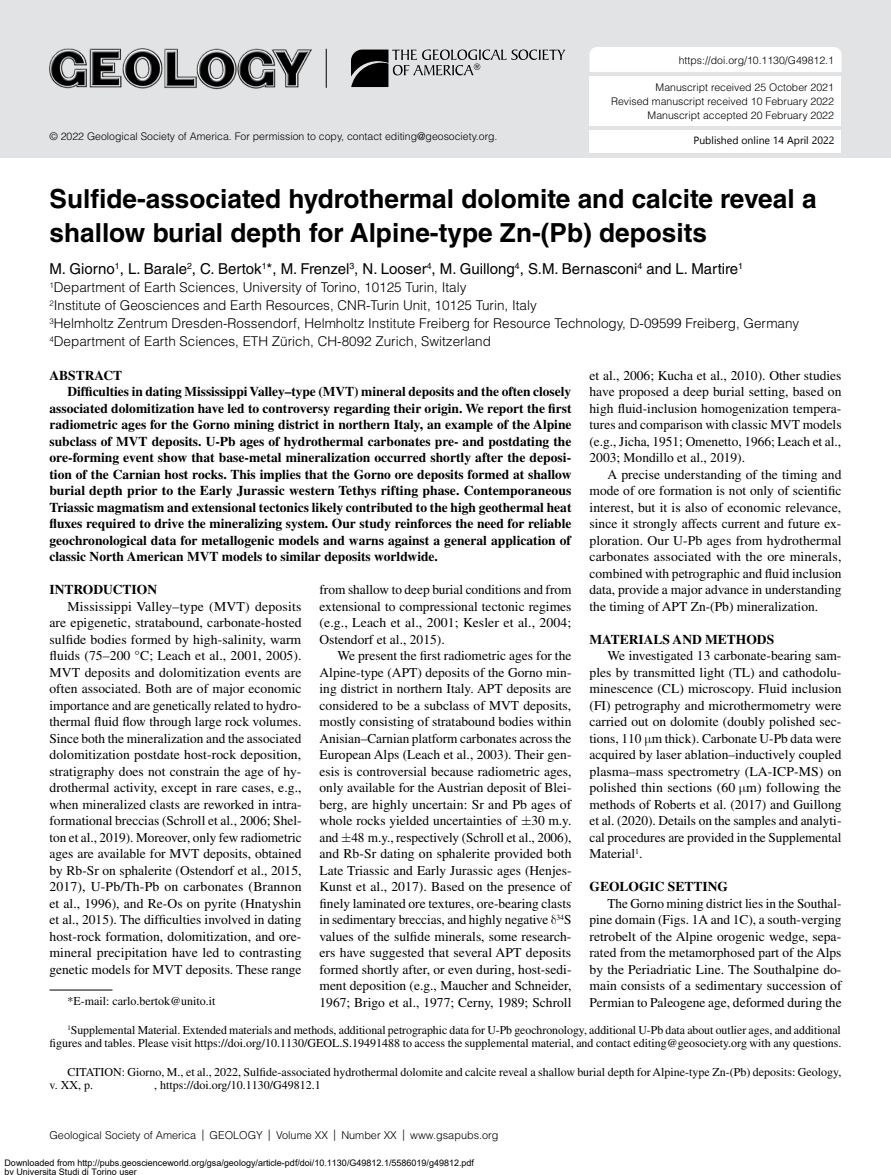
<style>
.page{position:relative;width:891px;height:1175px;background:#fff}
.page>*{position:absolute;margin:0;border:0;box-sizing:border-box;transform-origin:0 0}
.AT{font:700 26.25px/34.5px "Helvetica LT Std";color:#000}
.AU{font:15px "Helvetica LT Std";color:#000}
.T{font:13.5px/16.5px "Times LT Std";color:#000;text-align:justify}
.ABST{font:700 13.5px/16.5px "Times LT Std";color:#000;text-align:justify}
.AFF{font:300 13.5px "Helvetica LT Std";color:#000}
._1{font:700 13.5px "Times LT Std";color:#000}
.ABSH{font:700 13.5px "Times LT Std";color:#000}
.Tagline{font:12px/13.5px "Times LT Std";color:#000}
.FN{font:12px "Times LT Std";color:#000}
.t1{font:300 10.8px "Helvetica LT Std";color:#000}
.t2{font:300 10.5px/13.5px "Helvetica LT Std";color:#000;text-align:right}
.t3{font:10.5px "Gadugi";color:#000}
.t4{font:9px/9px "Arial";color:#000}
.s1{color:#fff}
.s2{font-size:11.25px}
</style>
<div class="page">
<div style="left:0;top:0;width:891px;height:158px;background:#e2e3e4"></div>
<hr style="left:326px;top:49px;width:1px;height:39px;background:#000">
<div style="left:590px;top:76px;width:252px;height:50px;background:#fff"></div>
<div style="left:590px;top:47px;width:252px;height:25px;background:#fff"></div>
<img style="left:49px;top:48px;width:263px;height:42px">
<svg style="left:351px;top:50px;width:214px;height:37px"></svg>
<div style="left:590px;top:130px;width:252px;height:23px;background:#fff"></div>
<hr style="left:50px;top:989px;width:62px;height:1px;background:#000">
<p class="t2" style="left:679px;top:54px;width:157px">https://doi.org/10.1130/G49812.1</p>
<p class="t2" style="left:50px;top:129px;width:450px">© 2022 Geological Society of America. For permission to copy, contact editing@geosociety.org.</p>
<p class="t2" style="left:611px;top:81px;width:224px">Manuscript received 25 October 2021<br>Revised manuscript received 10 February 2022<br>Manuscript accepted 20 February 2022</p>
<p class="t3" style="left:693px;top:134px;width:142px">Published online 14 April 2022</p>
<p class="AT" style="left:50px;top:181px;width:769px">Sulfide-associated hydrothermal dolomite and calcite reveal a shallow burial depth for Alpine-type Zn-(Pb) deposits</p>
<p class="AU" style="left:50px;top:260px;width:695px">M. Giorno<sup>1</sup>, L. Barale<sup>2</sup>, C. Bertok<sup>1</sup>*, M. Frenzel<sup>3</sup>, N. Looser<sup>4</sup>, M. Guillong<sup>4</sup>, S.M. Bernasconi<sup>4</sup> and L. Martire<sup>1</sup></p>
<p class="AFF" style="left:50px;top:279px;width:419px"><sup>1</sup>Department of Earth Sciences, University of Torino, 10125 Turin, Italy</p>
<p class="AFF" style="left:50px;top:297px;width:489px"><sup>2</sup>Institute of Geosciences and Earth Resources, CNR-Turin Unit, 10125 Turin, Italy</p>
<p class="AFF" style="left:50px;top:315px;width:751px"><sup>3</sup>Helmholtz Zentrum Dresden-Rossendorf, Helmholtz Institute Freiberg for Resource Technology, D-09599 Freiberg, Germany</p>
<p class="AFF" style="left:50px;top:333px;width:443px"><sup>4</sup>Department of Earth Sciences, ETH Zürich, CH-8092 Zurich, Switzerland</p>
<p class="ABSH" style="left:50px;top:367px;width:74px">ABSTRACT</p>
<p class="ABST" style="left:50px;top:383px;width:524px;text-indent:18px">Difficulties in dating Mississippi Valley–type (MVT) mineral deposits and the often closely associated dolomitization have led to controversy regarding their origin. We report the first radiometric ages for the Gorno mining district in northern Italy, an example of the Alpine subclass of MVT deposits. U-Pb ages of hydrothermal carbonates pre- and postdating the ore-forming event show that base-metal mineralization occurred shortly after the deposi&shy;tion of the Carnian host rocks. This implies that the Gorno ore deposits formed at shallow burial depth prior to the Early Jurassic western Tethys rifting phase. Contemporaneous Triassic magmatism and extensional tectonics likely contributed to the high geothermal heat fluxes required to drive the mineralizing system. Our study reinforces the need for reliable geochronological data for metallogenic models and warns against a general application of classic North American MVT models to similar deposits worldwide.</p>
<p class="_1" style="left:50px;top:581px;width:109px">INTRODUCTION</p>
<p class="T" style="left:50px;top:598px;width:254px;text-indent:18px">Mississippi Valley–type (MVT) deposits are epigenetic, stratabound, carbonate-hosted sulfide bodies formed by high-salinity, warm fluids (75–200 °C; Leach et al., 2001, 2005).<br>MVT deposits and dolomitization events are often associated. Both are of major economic importance and are genetically related to hydro&shy;thermal fluid flow through large rock volumes.<br>Since both the mineralization and the associated dolomitization postdate host-rock deposition, stratigraphy does not constrain the age of hy&shy;drothermal activity, except in rare cases, e.g., when mineralized clasts are reworked in intra&shy;formational breccias (Schroll et al., 2006; Shel&shy;ton et al., 2019). Moreover, only few radiometric ages are available for MVT deposits, obtained by Rb-Sr on sphalerite (Ostendorf et al., 2015, 2017), U-Pb/Th-Pb on carbonates (Brannon et al., 1996), and Re-Os on pyrite (Hnatyshin et al., 2015). The difficulties involved in dating host-rock formation, dolomitization, and ore&shy;mineral precipitation have led to contrasting genetic models for MVT deposits. These range</p>
<p class="T" style="left:590px;top:367px;width:254px">et al., 2006; Kucha et al., 2010). Other studies have proposed a deep burial setting, based on high fluid-inclusion homogenization tempera&shy;tures and comparison with classic MVT models (e.g., Jicha, 1951; Omenetto, 1966; Leach et al., 2003; Mondillo et al., 2019).</p>
<p class="T" style="left:590px;top:466px;width:254px;text-indent:18px">A precise understanding of the timing and mode of ore formation is not only of scientific interest, but it is also of economic relevance, since it strongly affects current and future ex&shy;ploration. Our U-Pb ages from hydrothermal carbonates associated with the ore minerals, combined with petrographic and fluid inclusion data, provide a major advance in understanding the timing of APT Zn-(Pb) mineralization.</p>
<p class="_1" style="left:590px;top:631px;width:186px">MATERIALS AND METHODS</p>
<p class="T" style="left:590px;top:647px;width:254px;text-indent:18px">We investigated 13 carbonate-bearing sam&shy;ples by transmitted light (TL) and cathodolu&shy;minescence (CL) microscopy. Fluid inclusion (FI) petrography and microthermometry were carried out on dolomite (doubly polished sec&shy;tions, 110 m thick). Carbonate U-Pb data were acquired by laser ablation–inductively coupled plasma–mass spectrometry (LA-ICP-MS) on polished thin sections (60 m) following the methods of Roberts et al. (2017) and Guillong et al. (2020). Details on the samples and analyti&shy;cal procedures are provided in the Supplemental Material<sup>1</sup>.</p>
<p class="_1" style="left:590px;top:878px;width:140px">GEOLOGIC SETTING</p>
<p class="T" style="left:590px;top:895px;width:254px;text-indent:18px">The Gorno mining district lies in the Southal&shy;pine domain (Figs. 1A and 1C), a south-verging retrobelt of the Alpine orogenic wedge, sepa&shy;rated from the metamorphosed part of the Alps by the Periadriatic Line. The Southalpine do&shy;main consists of a sedimentary succession of</p>
<p class="T" style="left:320px;top:581px;width:254px">from shallow to deep burial conditions and from extensional to compressional tectonic regimes (e.g., Leach et al., 2001; Kesler et al., 2004; Ostendorf et al., 2015).</p>
<p class="T" style="left:320px;top:647px;width:254px;text-indent:18px">We present the first radiometric ages for the Alpine-type (APT) deposits of the Gorno min&shy;ing district in northern Italy. APT deposits are considered to be a subclass of MVT deposits, mostly consisting of stratabound bodies within Anisian–Carnian platform carbonates across the European Alps (Leach et al., 2003). Their gen&shy;esis is controversial because radiometric ages, only available for the Austrian deposit of Blei&shy;berg, are highly uncertain: Sr and Pb ages of whole rocks yielded uncertainties of 30 m.y. and 48 m.y., respectively (Schroll et al., 2006), and Rb-Sr dating on sphalerite provided both Late Triassic and Early Jurassic ages (Henjes-Kunst et al., 2017). Based on the presence of finely laminated ore textures, ore-bearing clasts in sedimentary breccias, and highly negative <sup>34</sup>S values of the sulfide minerals, some research&shy;ers have suggested that several APT deposits formed shortly after, or even during, host-sedi&shy;ment deposition (e.g., Maucher and Schneider, 1967; Brigo et al., 1977; Cerny, 1989; Schroll</p>
<p class="FN" style="left:68px;top:994px;width:150px">*E-mail: carlo.bertok@unito.it</p>
<p class="T" style="left:590px;top:994px;width:254px">Permian to Paleogene age, deformed during the</p>
<p class="Tagline" style="left:50px;top:1023px;width:793px;text-align:right"><sup>1</sup>Supplemental Material. Extended materials and methods, additional petrographic data for U-Pb geochronology, additional U-Pb data about outlier ages, and additional figures and tables. Please visit https://doi.org/10.1130/GEOL.S.19491488 to access the supplemental material, and contact editing@geosociety.org with any questions.</p>
<p class="Tagline" style="left:50px;top:1065px;width:793px;text-indent:18px">CITATION: Giorno, M., et al., 2022, Sulfide-associated hydrothermal dolomite and calcite reveal a shallow burial depth for Alpine-type Zn-(Pb) deposits: Geology, v. XX, p. <span class="s1">XXX–XXX</span>, https://doi.org/10.1130/G49812.1</p>
<p class="t1" style="left:50px;top:1128px;width:450px">Geological Society of America <span class="s2">|</span> GEOLOGY <span class="s2">|</span> Volume XX <span class="s2">|</span> Number XX <span class="s2">|</span> www.gsapubs.org</p>
<p class="t4" style="left:4px;top:1159px;width:471px">Downloaded from http://pubs.geoscienceworld.org/gsa/geology/article-pdf/doi/10.1130/G49812.1/5586019/g49812.pdf by Universita Studi di Torino user</p>
</div>
